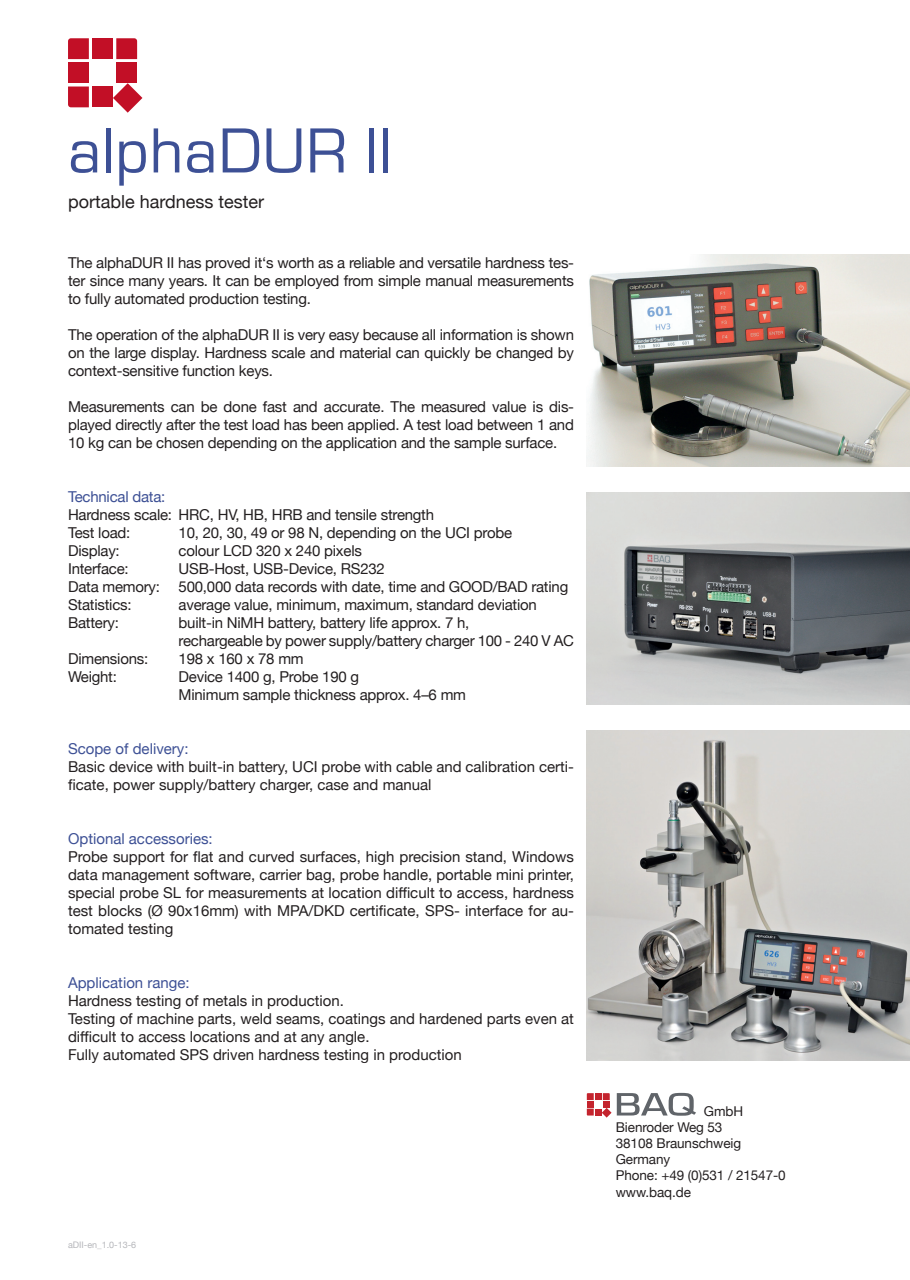
<style>
.page{position:relative;width:910px;height:1280px;background:#fff}
.page>*{position:absolute;margin:0;border:0;box-sizing:border-box;transform-origin:0 0}
.t1{font:66px "Eurostile T";letter-spacing:.01em;color:#3d5095}
.t2{font:18px "Helvetica Neue";color:#231f20}
.t3{font:15px/18px "Helvetica Neue";letter-spacing:-.015em;color:#231f20;text-align:justify}
.t4{font:15px "Helvetica Neue";color:#3d5095}
.t5{font:13.5px "Helvetica Neue";letter-spacing:-.005em;color:#231f20}
.t6{font:9px "Helvetica Neue";color:#b6b7bb}
</style>
<div class="page">
<div style="left:587px;top:1101px;width:7px;height:7px;background:#c4242e"></div>
<div style="left:595px;top:1108px;width:7px;height:7px;background:#c4242e"></div>
<div style="left:595px;top:1093px;width:7px;height:7px;background:#c4242e"></div>
<svg style="left:587px;top:1093px;width:7px;height:7px"></svg>
<svg style="left:587px;top:1108px;width:7px;height:7px"></svg>
<svg style="left:602px;top:1093px;width:94px;height:24px"></svg>
<div style="left:68px;top:62px;width:21px;height:21px;background:#c20f26"></div>
<div style="left:92px;top:87px;width:21px;height:20px;background:#c20f26"></div>
<div style="left:92px;top:38px;width:21px;height:21px;background:#c20f26"></div>
<svg style="left:113px;top:83px;width:29px;height:30px"></svg>
<div style="left:116px;top:62px;width:21px;height:21px;background:#c20f26"></div>
<svg style="left:68px;top:38px;width:21px;height:21px"></svg>
<svg style="left:116px;top:38px;width:21px;height:21px"></svg>
<svg style="left:68px;top:87px;width:21px;height:20px"></svg>
<img style="left:587px;top:254px;width:323px;height:213px">
<img style="left:587px;top:492px;width:323px;height:213px">
<img style="left:587px;top:730px;width:323px;height:330px">
<p class="t1" style="left:68px;top:115px;width:326px">alphaDUR II</p>
<p class="t2" style="left:68px;top:187px;width:198px">portable hardness tester</p>
<p class="t3" style="left:68px;top:253px;width:507px">The alphaDUR II has proved it‘s worth as a reliable and versatile hardness tes&shy;ter since many years. It can be employed from simple manual measurements to fully automated production testing.</p>
<p class="t3" style="left:68px;top:325px;width:508px">The operation of the alphaDUR II is very easy because all information is shown on the large display. Hardness scale and material can quickly be changed by context-sensitive function keys.</p>
<p class="t3" style="left:68px;top:397px;width:507px">Measurements can be done fast and accurate. The measured value is dis&shy;played directly after the test load has been applied. A test load between 1 and 10 kg can be chosen depending on the application and the sample surface.</p>
<p class="t4" style="left:68px;top:484px;width:99px">Technical data:</p>
<p class="t3" style="left:68px;top:505px;width:368px">Hardness scale: HRC, HV, HB, HRB and tensile strength</p>
<p class="t3" style="left:68px;top:523px;width:64px">Test load:</p>
<p class="t3" style="left:179px;top:523px;width:335px">10, 20, 30, 49 or 98 N, depending on the UCI probe</p>
<p class="t3" style="left:68px;top:541px;width:53px">Display:</p>
<p class="t3" style="left:179px;top:541px;width:185px">colour LCD 320 x 240 pixels</p>
<p class="t3" style="left:68px;top:559px;width:62px">Interface:</p>
<p class="t3" style="left:179px;top:559px;width:208px">USB-Host, USB-Device, RS232</p>
<p class="t3" style="left:68px;top:577px;width:502px">Data memory: 500,000 data records with date, time and GOOD/BAD rating</p>
<p class="t3" style="left:68px;top:595px;width:65px">Statistics:</p>
<p class="t3" style="left:179px;top:595px;width:360px">average value, minimum, maximum, standard deviation</p>
<p class="t3" style="left:68px;top:613px;width:52px">Battery:</p>
<p class="t3" style="left:179px;top:613px;width:292px">built-in NiMH battery, battery life approx. 7 h,</p>
<p class="t3" style="left:179px;top:631px;width:397px">rechargeable by power supply/battery charger 100 - 240 V AC</p>
<p class="t3" style="left:68px;top:649px;width:82px">Dimensions:</p>
<p class="t3" style="left:179px;top:649px;width:127px">198 x 160 x 78 mm</p>
<p class="t3" style="left:68px;top:667px;width:50px">Weight:</p>
<p class="t3" style="left:179px;top:667px;width:182px">Device 1400 g, Probe 190 g</p>
<p class="t3" style="left:179px;top:685px;width:289px">Minimum sample thickness approx. 4–6 mm</p>
<p class="t4" style="left:68px;top:736px;width:122px">Scope of delivery:</p>
<p class="t3" style="left:68px;top:757px;width:507px">Basic device with built-in battery, UCI probe with cable and calibration certi&shy;ficate, power supply/battery charger, case and manual</p>
<p class="t4" style="left:68px;top:826px;width:146px">Optional accessories:</p>
<p class="t3" style="left:68px;top:847px;width:508px">Probe support for flat and curved surfaces, high precision stand, Windows data management software, carrier bag, probe handle, portable mini printer, special probe SL for measurements at location difficult to access, hardness test blocks (Ø 90x16mm) with MPA/DKD certificate, SPS- interface for au&shy;tomated testing</p>
<p class="t4" style="left:68px;top:970px;width:123px">Application range:</p>
<p class="t3" style="left:68px;top:991px;width:277px">Hardness testing of metals in production.</p>
<p class="t3" style="left:68px;top:1009px;width:507px">Testing of machine parts, weld seams, coatings and hardened parts even at difficult to access locations and at any angle.</p>
<p class="t3" style="left:68px;top:1045px;width:395px">Fully automated SPS driven hardness testing in production</p>
<p class="t6" style="left:68px;top:1237px;width:70px">aDII-en_1.0-13-6</p>
<p class="t5" style="left:704px;top:1099px;width:41px">GmbH</p>
<p class="t5" style="left:616px;top:1115px;width:108px">Bienroder Weg 53</p>
<p class="t5" style="left:616px;top:1132px;width:127px">38108 Braunschweig</p>
<p class="t5" style="left:616px;top:1148px;width:56px">Germany</p>
<p class="t5" style="left:616px;top:1164px;width:171px">Phone: +49 (0)531 / 21547-0</p>
<p class="t5" style="left:616px;top:1180px;width:77px">www.baq.de</p>
</div>
